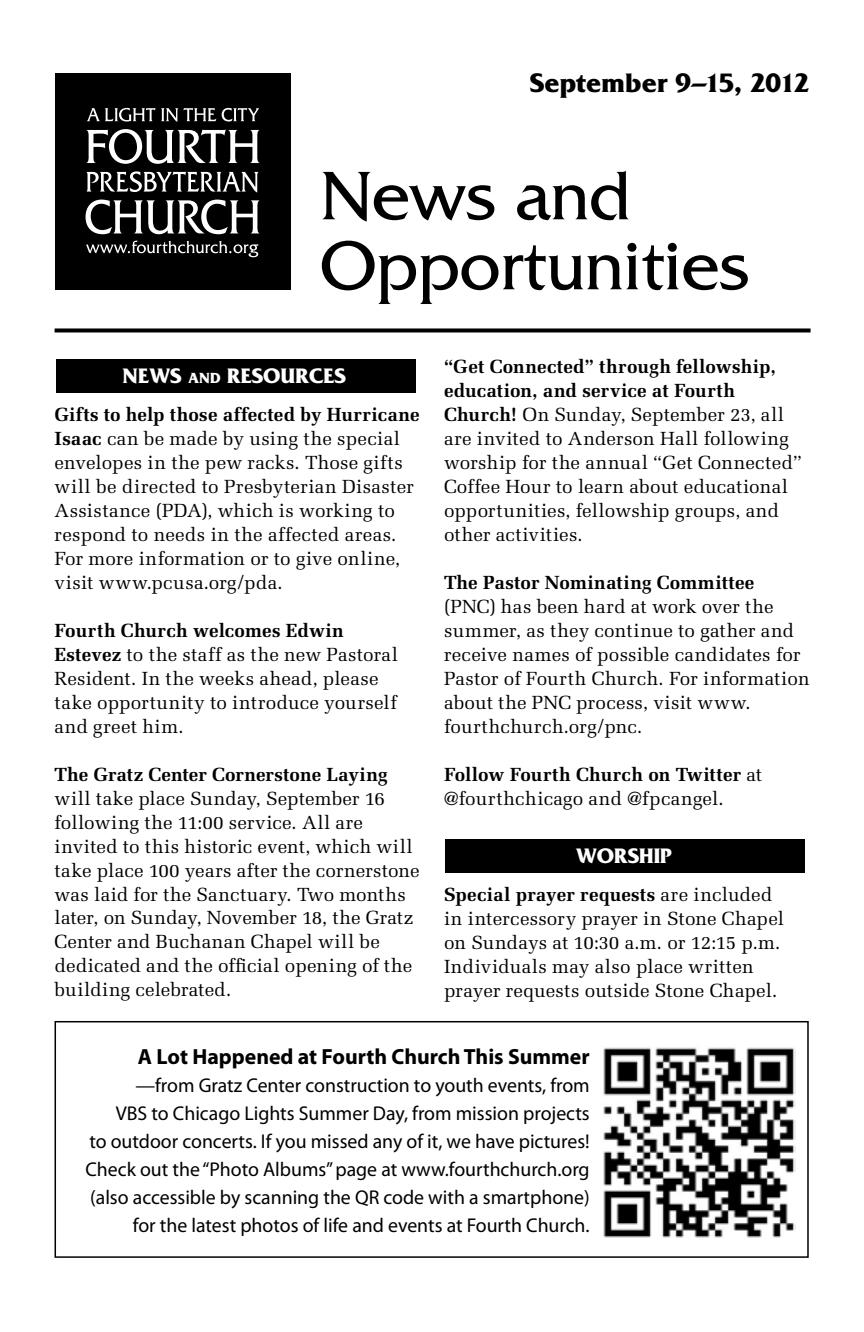
<style>
.page{position:relative;width:864px;height:1332px;background:#fff}
.page>*{position:absolute;margin:0;border:0;box-sizing:border-box;transform-origin:0 0}
.t1{font:72px/70px "Friz Quadrata Std";color:#000}
.t2{font:700 28px "Friz Quadrata Std";letter-spacing:.005em;color:#000}
.t3{font:700 22px "Myriad Pro";color:#000}
.t4{font:700 22px "Friz Quadrata Std";color:#fff}
.t5{font:20px/28px "Myriad Pro";color:#000;text-align:right}
.t6{font:19px/24px "Melior LT Std";letter-spacing:.01em;color:#000}
.t7{font:700 19px "Melior LT Std";letter-spacing:.005em;color:#000}
.s1{font-size:15.4px}
.s2{font-weight:700}
</style>
<div class="page">
<div style="left:56px;top:73px;width:235px;height:216px;background:#000"></div>
<svg style="left:86px;top:129px;width:173px;height:35px"></svg>
<svg style="left:86px;top:171px;width:173px;height:22px"></svg>
<svg style="left:86px;top:200px;width:173px;height:34px"></svg>
<svg style="left:87px;top:108px;width:129px;height:14px;background:#474747"></svg>
<svg style="left:222px;top:108px;width:37px;height:14px"></svg>
<svg style="left:86px;top:241px;width:173px;height:16px;background:#363636"></svg>
<svg style="left:55px;top:328px;width:756px;height:4px;background:#1e1e1e"></svg>
<div style="left:55px;top:1021px;width:754px;height:237px;border:2px solid #000"></div>
<img style="left:603px;top:1047px;width:192px;height:191px">
<div style="left:445px;top:839px;width:360px;height:34px;background:#000"></div>
<div style="left:56px;top:360px;width:360px;height:33px;background:#000"></div>
<h2 class="t2" style="left:530px;top:68px;width:281px">September 9–15, 2012</h2>
<h1 class="t1" style="left:320px;top:161px;width:431px">News and<br>Opportunities</h1>
<p class="t4" style="left:123px;top:364px;width:225px">NEWS <span class="s1">and</span> RESOURCES</p>
<p class="t6" style="left:55px;top:402px;width:367px"><span class="s2">Gifts to help those affected by Hurricane Isaac</span> can be made by using the special envelopes in the pew racks. Those gifts will be directed to Presbyterian Disaster Assistance (PDA), which is working to respond to needs in the affected areas.<br>For more information or to give online, visit www.pcusa.org/pda.</p>
<p class="t6" style="left:55px;top:618px;width:345px"><span class="s2">Fourth Church welcomes Edwin<br>Estevez</span> to the staff as the new Pastoral<br>Resident. In the weeks ahead, please take opportunity to introduce yourself and greet him.</p>
<p class="t7" style="left:55px;top:763px;width:334px">The Gratz Center Cornerstone Laying</p>
<p class="t6" style="left:55px;top:786px;width:367px">will take place Sunday, September 16 following the 11:00 service. All are invited to this historic event, which will take place 100 years after the cornerstone was laid for the Sanctuary. Two months later, on Sunday, November 18, the Gratz Center and Buchanan Chapel will be dedicated and the official opening of the building celebrated.</p>
<p class="t6" style="left:444px;top:354px;width:360px"><span class="s2">“Get Connected” through fellowship, education, and service at Fourth Church!</span> On Sunday, September 23, all are invited to Anderson Hall following worship for the annual “Get Connected” Coffee Hour to learn about educational opportunities, fellowship groups, and other activities.</p>
<p class="t7" style="left:444px;top:571px;width:312px">The Pastor Nominating Committee</p>
<p class="t6" style="left:444px;top:594px;width:367px">(PNC) has been hard at work over the summer, as they continue to gather and receive names of possible candidates for Pastor of Fourth Church. For information about the PNC process, visit www. fourthchurch.org/pnc.</p>
<p class="t6" style="left:444px;top:762px;width:320px"><span class="s2">Follow Fourth Church on Twitter</span> at @fourthchicago and @fpcangel.</p>
<p class="t4" style="left:576px;top:844px;width:97px">WORSHIP</p>
<p class="t6" style="left:444px;top:882px;width:342px"><span class="s2">Special prayer requests</span> are included in intercessory prayer in Stone Chapel on Sundays at 10:30 a.m. or 12:15 p.m.<br>Individuals may also place written prayer requests outside Stone Chapel.</p>
<p class="t3" style="left:138px;top:1042px;width:453px">A Lot Happened at Fourth Church This Summer</p>
<p class="t5" style="left:86px;top:1071px;width:506px">—from Gratz Center construction to youth events, from<br>VBS to Chicago Lights Summer Day, from mission projects<br>to outdoor concerts. If you missed any of it, we have pictures!<br>Check out the “Photo Albums” page at www.fourthchurch.org (also accessible by scanning the QR code with a smartphone) for the latest photos of life and events at Fourth Church.</p>
</div>
